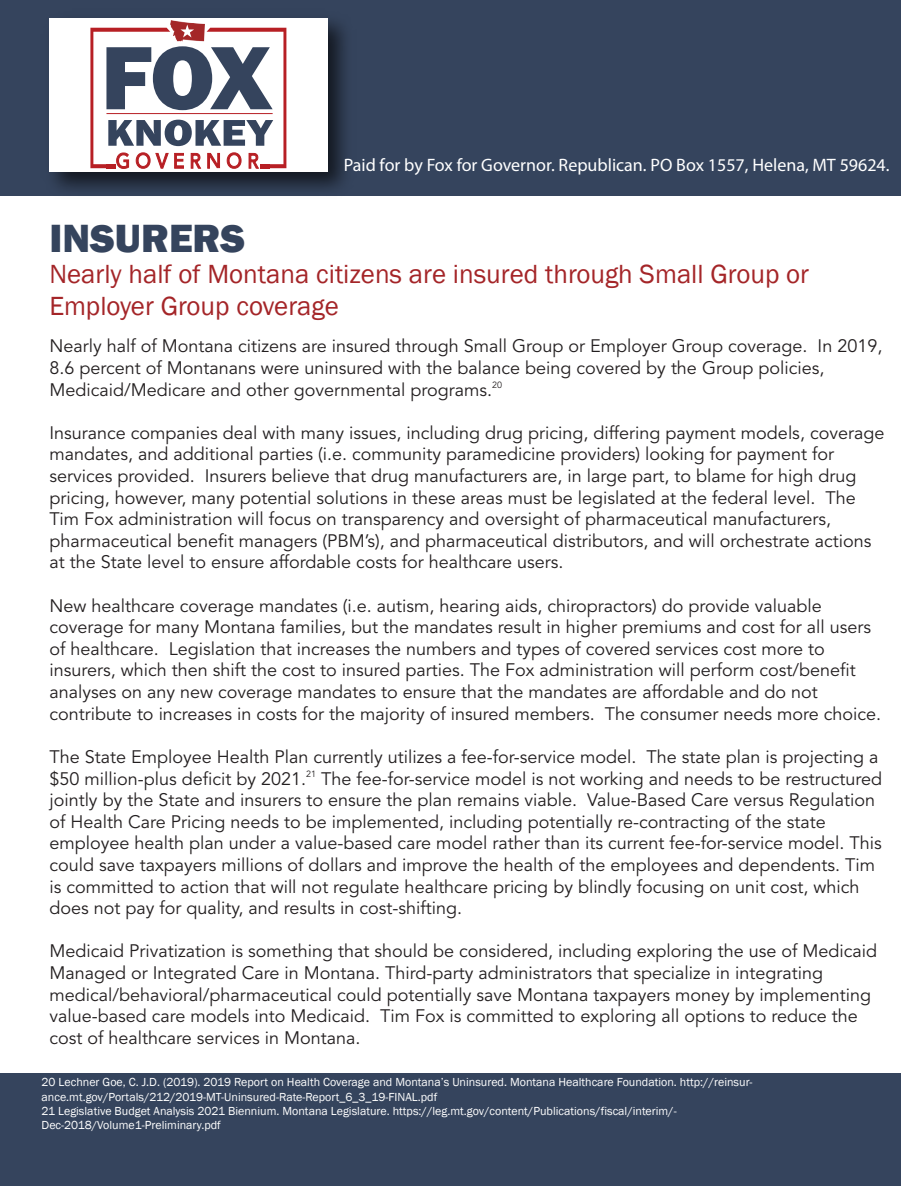
<style>
.page{position:relative;width:901px;height:1186px;background:#35445d}
.page>*{position:absolute;margin:0;border:0;box-sizing:border-box;transform-origin:0 0}
.t1{font:800 40.5px "Franklin Gothic";color:#35445d}
.t2{font:27px/31.5px "Franklin Gothic";color:#a42528}
.t3{font:18px/21.6px "Avenir LT Std";color:#231f20}
.t4{font:18px "Myriad Pro";color:#fff}
.t5{font:12px/14.4px "Franklin Gothic";color:#fff}
</style>
<div class="page">
<div style="left:0;top:196px;width:901px;height:876px;background:#fff"></div>
<img style="left:49px;top:18px;width:297px;height:172px">
<div style="left:49px;top:18px;width:278px;height:153px;background:#fff"></div>
<img style="left:170px;top:21px;width:34px;height:4px">
<svg style="left:90px;top:25px;width:196px;height:144px"></svg>
<p class="t4" style="left:344px;top:154px;width:547px">Paid for by Fox for Governor. Republican. PO Box 1557, Helena, MT 59624.</p>
<h1 class="t1" style="left:49px;top:212px;width:197px">INSURERS</h1>
<h2 class="t2" style="left:49px;top:259px;width:761px">Nearly half of Montana citizens are insured through Small Group or<br>Employer Group coverage</h2>
<p class="t3" style="left:49px;top:336px;width:834px">Nearly half of Montana citizens are insured through Small Group or Employer Group coverage. In 2019,<br>8.6 percent of Montanans were uninsured with the balance being covered by the Group policies,<br>Medicaid/Medicare and other governmental programs.<sup>20</sup></p>
<p class="t3" style="left:49px;top:422px;width:836px">Insurance companies deal with many issues, including drug pricing, differing payment models, coverage mandates, and additional parties (i.e. community paramedicine providers) looking for payment for services provided. Insurers believe that drug manufacturers are, in large part, to blame for high drug pricing, however, many potential solutions in these areas must be legislated at the federal level. The Tim Fox administration will focus on transparency and oversight of pharmaceutical manufacturers, pharmaceutical benefit managers (PBM’s), and pharmaceutical distributors, and will orchestrate actions at the State level to ensure affordable costs for healthcare users.</p>
<p class="t3" style="left:49px;top:595px;width:833px">New healthcare coverage mandates (i.e. autism, hearing aids, chiropractors) do provide valuable coverage for many Montana families, but the mandates result in higher premiums and cost for all users of healthcare. Legislation that increases the numbers and types of covered services cost more to insurers, which then shift the cost to insured parties. The Fox administration will perform cost/benefit analyses on any new coverage mandates to ensure that the mandates are affordable and do not contribute to increases in costs for the majority of insured members. The consumer needs more choice.</p>
<p class="t3" style="left:49px;top:746px;width:834px">The State Employee Health Plan currently utilizes a fee-for-service model. The state plan is projecting a $50 million-plus deficit by 2021.<sup>21</sup> The fee-for-service model is not working and needs to be restructured jointly by the State and insurers to ensure the plan remains viable. Value-Based Care versus Regulation of Health Care Pricing needs to be implemented, including potentially re-contracting of the state employee health plan under a value-based care model rather than its current fee-for-service model. This could save taxpayers millions of dollars and improve the health of the employees and dependents. Tim is committed to action that will not regulate healthcare pricing by blindly focusing on unit cost, which does not pay for quality, and results in cost-shifting.</p>
<p class="t3" style="left:49px;top:941px;width:829px">Medicaid Privatization is something that should be considered, including exploring the use of Medicaid Managed or Integrated Care in Montana. Third-party administrators that specialize in integrating medical/behavioral/pharmaceutical could potentially save Montana taxpayers money by implementing value-based care models into Medicaid. Tim Fox is committed to exploring all options to reduce the cost of healthcare services in Montana.</p>
<p class="t5" style="left:42px;top:1075px;width:712px">20 Lechner Goe, C. J.D. (2019). 2019 Report on Health Coverage and Montana’s Uninsured. Montana Healthcare Foundation. http://reinsur&shy;ance.mt.gov/Portals/212/2019-MT-Uninsured-Rate-Report_6_3_19-FINAL.pdf<br>21 Legislative Budget Analysis 2021 Biennium. Montana Legislature. https://leg.mt.gov/content/Publications/fiscal/interim/- Dec-2018/Volume1-Preliminary.pdf</p>
</div>
